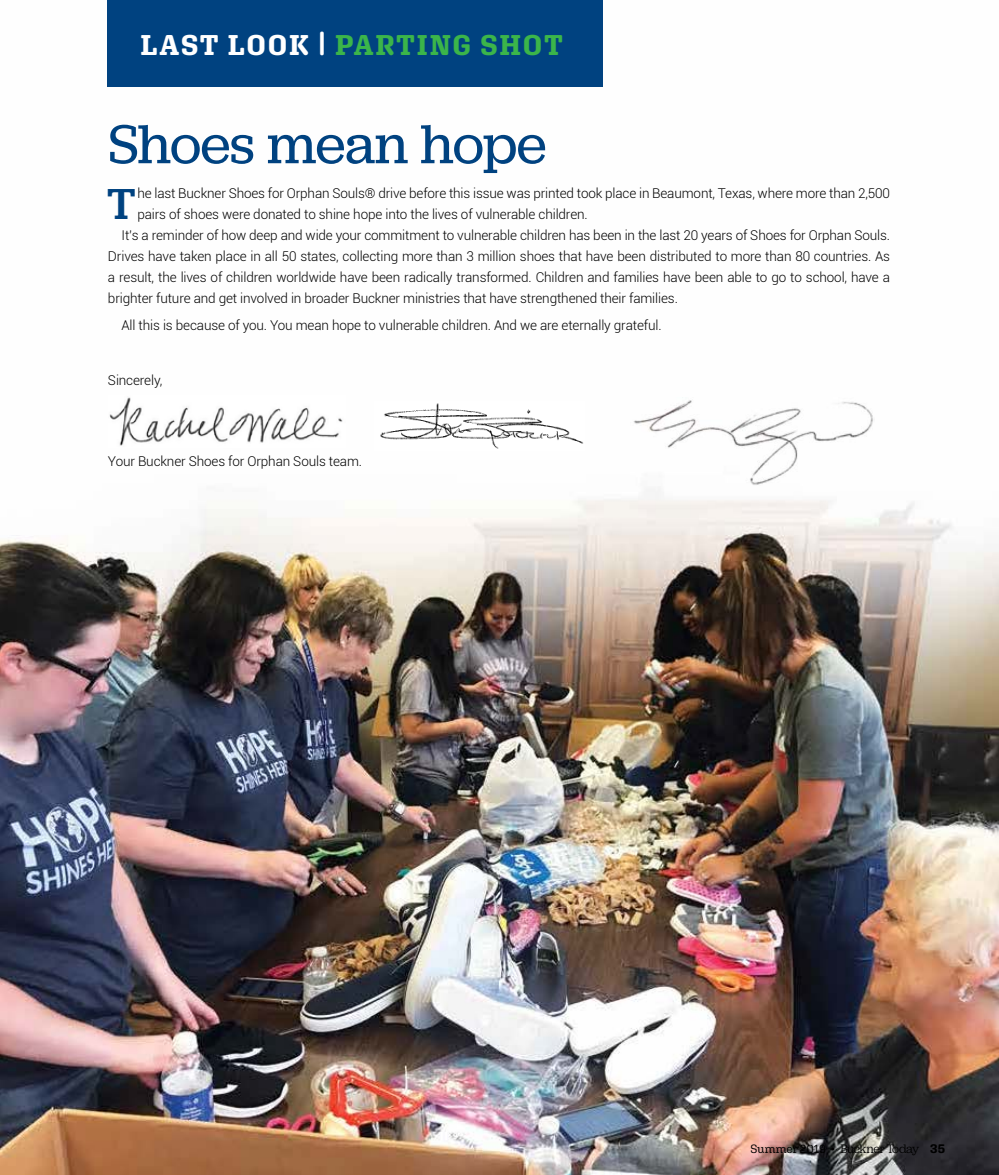
<style>
.page{position:relative;width:999px;height:1175px;background:#fff}
.page>*{position:absolute;margin:0;border:0;box-sizing:border-box;transform-origin:0 0}
.t1{font:57px "Jubilat";letter-spacing:-.01em;color:#004280}
.t2{font:500 45.15px "Jubilat";color:#004280}
.t3{font:700 28.5px "Aglet Slab";letter-spacing:.065em;color:#3bb54a}
.t4{font:300 13.5px "Roboto";letter-spacing:-.01em;color:#000}
.t5{font:12.75px "Jubilat";letter-spacing:-.05em;color:#000}
.s1{color:#fff}
.s2{font-family:"Aglet Slab";font-size:12px}
.s3{font-family:"Aglet Slab"}
.s4{font-family:"Aglet Slab";font-weight:700}
</style>
<div class="page">
<img style="left:0;top:489px;width:999px;height:685px">
<div style="left:107px;top:0;width:496px;height:87px;background:#004280"></div>
<img style="left:109px;top:397px;width:234px;height:49px">
<img style="left:380px;top:403px;width:204px;height:46px">
<img style="left:633px;top:400px;width:240px;height:85px">
<h3 class="t3" style="left:141px;top:28px;width:424px"><span class="s1">LAST LOOK |</span> PARTING SHOT</h3>
<h1 class="t1" style="left:108px;top:108px;width:440px">Shoes mean hope</h1>
<h2 class="t2" style="left:107px;top:175px;width:31px">T</h2>
<p class="t4" style="left:137px;top:184px;width:754px">he last Buckner Shoes for Orphan Souls® drive before this issue was printed took place in Beaumont, Texas, where more than 2,500</p>
<p class="t4" style="left:137px;top:205px;width:452px">pairs of shoes were donated to shine hope into the lives of vulnerable children.</p>
<p class="t4" style="left:121px;top:226px;width:770px">It’s a reminder of how deep and wide your commitment to vulnerable children has been in the last 20 years of Shoes for Orphan Souls.</p>
<p class="t4" style="left:108px;top:247px;width:784px">Drives have taken place in all 50 states, collecting more than 3 million shoes that have been distributed to more than 80 countries. As</p>
<p class="t4" style="left:108px;top:268px;width:784px">a result, the lives of children worldwide have been radically transformed. Children and families have been able to go to school, have a</p>
<p class="t4" style="left:108px;top:289px;width:571px">brighter future and get involved in broader Buckner ministries that have strengthened their families.</p>
<p class="t4" style="left:121px;top:316px;width:542px">All this is because of you. You mean hope to vulnerable children. And we are eternally grateful.</p>
<p class="t4" style="left:108px;top:370px;width:56px">Sincerely,</p>
<p class="t4" style="left:108px;top:451px;width:256px">Your Buckner Shoes for Orphan Souls team.</p>
<p class="t5" style="left:750px;top:1141px;width:196px"><span class="s2">Summer 2019</span> <span class="s3">•</span> Buckner Today <span class="s4">35</span></p>
</div>
